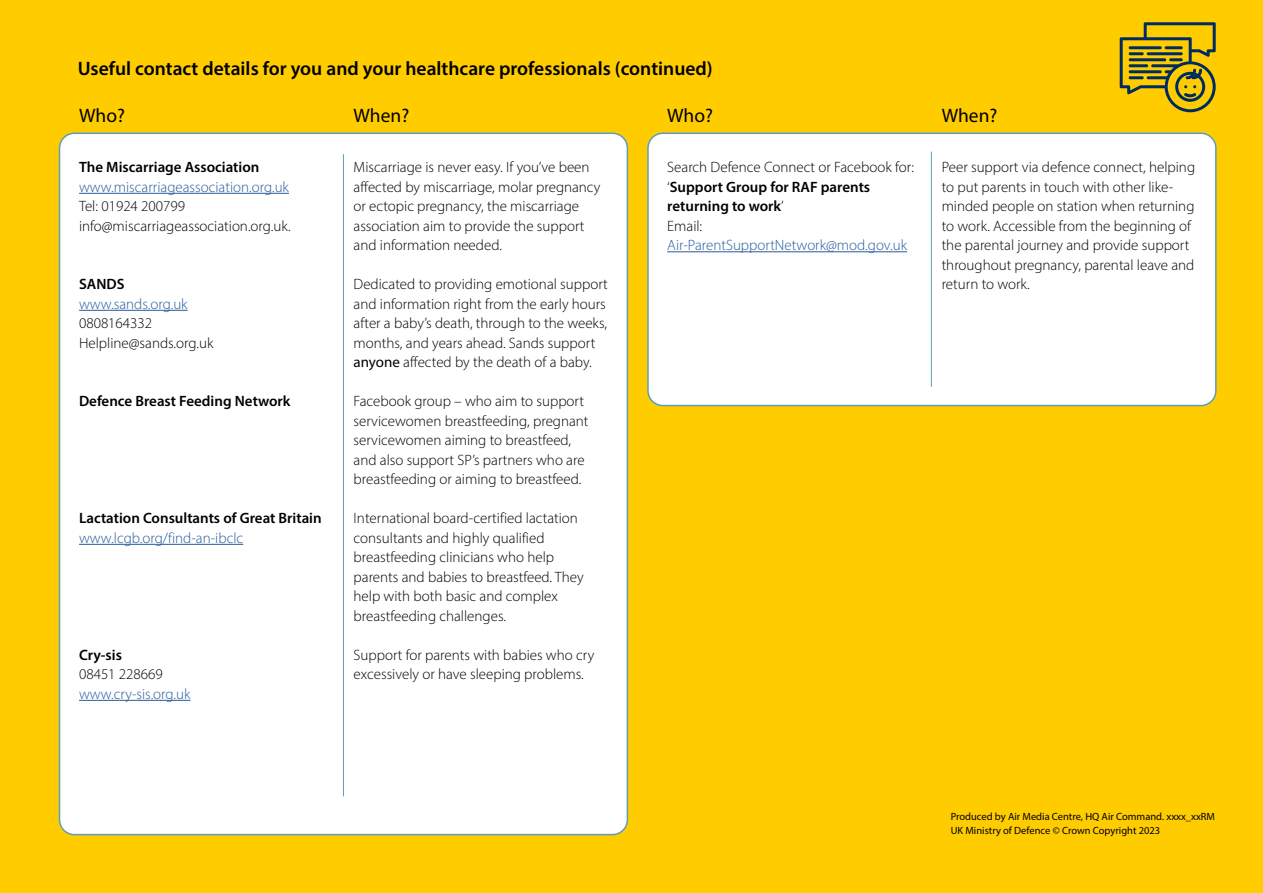
<style>
.page{position:relative;width:1263px;height:893px;background:#fc0}
.page>*{position:absolute;margin:0;border:0;box-sizing:border-box;transform-origin:0 0}
.t1{font:600 19.5px "Myriad Pro";color:#000}
.t2{font:19.5px "Myriad Pro";color:#000}
.t3{font:300 15px/19.5px "Myriad Pro";color:#000}
.t4{font:300 15px "Myriad Pro";color:#275b9b}
.t5{font:600 15px "Myriad Pro";color:#000}
.t6{font:10.5px/13.5px "Myriad Pro";color:#000}
.s1{font-weight:400}
.s2{font-weight:600}
</style>
<div class="page">
<div style="left:60px;top:133px;width:567px;height:702px;background:#fff;border-radius:15px"></div>
<div style="left:648px;top:133px;width:568px;height:273px;background:#fff;border-radius:15px"></div>
<div style="left:647px;top:133px;width:569px;height:273px;border:2px solid #5e9cbf;border-radius:15px"></div>
<hr style="left:79px;top:193px;width:210px;height:1px;background:#275b9b">
<hr style="left:79px;top:310px;width:109px;height:1px;background:#275b9b">
<hr style="left:79px;top:544px;width:164px;height:1px;background:#275b9b">
<hr style="left:79px;top:700px;width:111px;height:1px;background:#275b9b">
<hr style="left:343px;top:154px;width:1px;height:642px;background:#5e9cbf">
<hr style="left:931px;top:152px;width:1px;height:235px;background:#5e9cbf">
<hr style="left:667px;top:251px;width:240px;height:1px;background:#275b9b">
<svg style="left:1120px;top:22px;width:96px;height:90px"></svg>
<h1 class="t1" style="left:78px;top:56px;width:636px">Useful contact details for you and your healthcare professionals (continued)</h1>
<h1 class="t2" style="left:79px;top:104px;width:47px">Who?</h1>
<h1 class="t2" style="left:354px;top:104px;width:57px">When?</h1>
<h1 class="t2" style="left:667px;top:104px;width:47px">Who?</h1>
<h1 class="t2" style="left:942px;top:104px;width:57px">When?</h1>
<p class="t3" style="left:354px;top:157px;width:248px">Miscarriage is never easy. If you’ve been affected by miscarriage, molar pregnancy or ectopic pregnancy, the miscarriage association aim to provide the support and information needed.</p>
<p class="t3" style="left:354px;top:274px;width:256px">Dedicated to providing emotional support and information right from the early hours after a baby’s death, through to the weeks, months, and years ahead. Sands support <span class="s1">anyone</span> affected by the death of a baby.</p>
<p class="t3" style="left:354px;top:391px;width:236px">Facebook group – who aim to support servicewomen breastfeeding, pregnant servicewomen aiming to breastfeed, and also support SP’s partners who are breastfeeding or aiming to breastfeed.</p>
<p class="t3" style="left:354px;top:508px;width:232px">International board-certified lactation consultants and highly qualified breastfeeding clinicians who help parents and babies to breastfeed. They help with both basic and complex breastfeeding challenges.</p>
<p class="t3" style="left:354px;top:645px;width:242px">Support for parents with babies who cry excessively or have sleeping problems.</p>
<p class="t3" style="left:667px;top:157px;width:248px">Search Defence Connect or Facebook for: ‘<span class="s2">Support Group for RAF parents returning to work</span>’<br>Email:</p>
<p class="t4" style="left:667px;top:236px;width:241px">Air-ParentSupportNetwork@mod.gov.uk</p>
<p class="t3" style="left:942px;top:157px;width:255px">Peer support via defence connect, helping to put parents in touch with other like&shy;minded people on station when returning to work. Accessible from the beginning of the parental journey and provide support throughout pregnancy, parental leave and return to work.</p>
<p class="t5" style="left:79px;top:158px;width:182px">The Miscarriage Association</p>
<p class="t4" style="left:79px;top:178px;width:211px">www.miscarriageassociation.org.uk</p>
<p class="t3" style="left:79px;top:196px;width:213px">Tel: 01924 200799 info@miscarriageassociation.org.uk.</p>
<p class="t5" style="left:79px;top:275px;width:47px">SANDS</p>
<p class="t4" style="left:79px;top:295px;width:110px">www.sands.org.uk</p>
<p class="t3" style="left:79px;top:313px;width:136px">0808164332<br>Helpline@sands.org.uk</p>
<p class="t5" style="left:79px;top:392px;width:213px">Defence Breast Feeding Network</p>
<p class="t5" style="left:79px;top:509px;width:244px">Lactation Consultants of Great Britain</p>
<p class="t4" style="left:79px;top:529px;width:166px">www.lcgb.org/find-an-ibclc</p>
<p class="t5" style="left:79px;top:645px;width:44px">Cry-sis</p>
<p class="t3" style="left:79px;top:664px;width:85px">08451 228669</p>
<p class="t4" style="left:79px;top:685px;width:113px">www.cry-sis.org.uk</p>
<p class="t6" style="left:951px;top:810px;width:266px">Produced by Air Media Centre, HQ Air Command. xxxx_xxRM<br>UK Ministry of Defence © Crown Copyright 2023</p>
</div>
